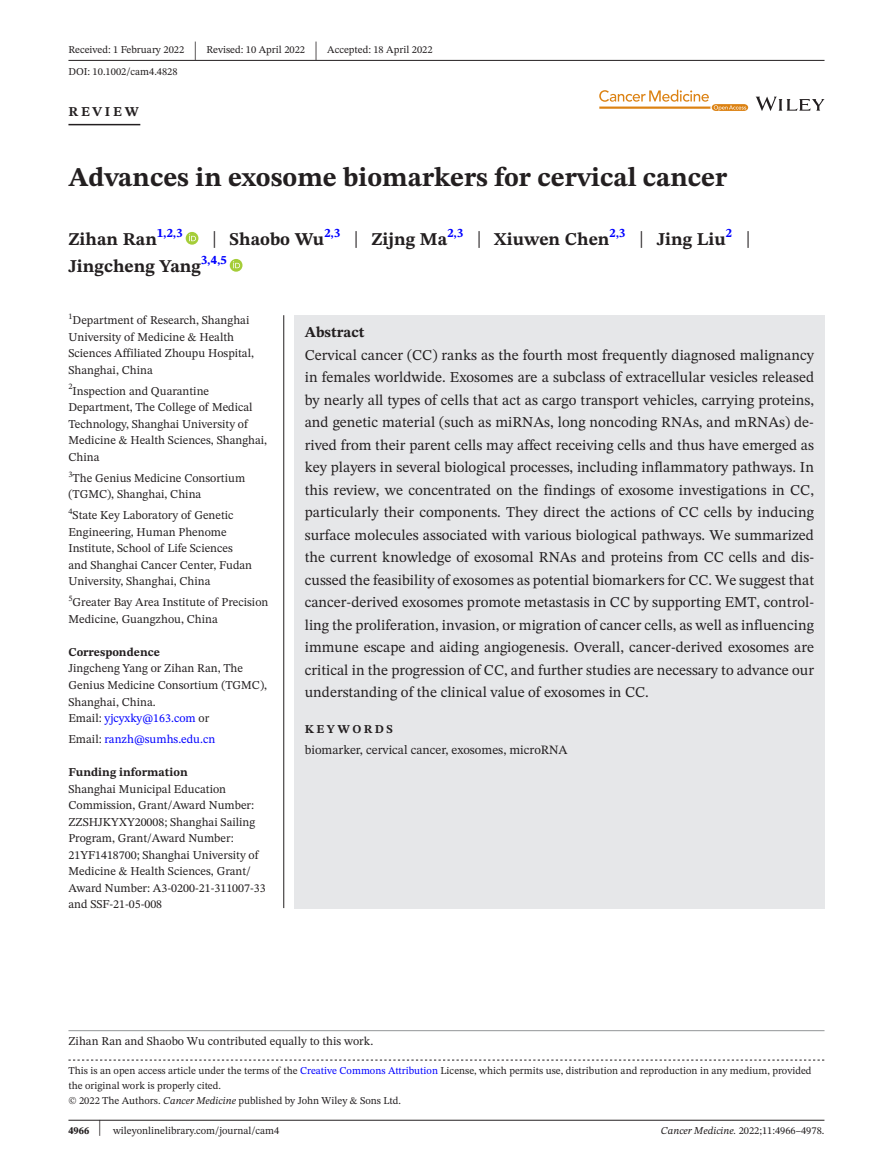
<style>
.page{position:relative;width:893px;height:1174px;background:#fff}
.page>*{position:absolute;margin:0;border:0;box-sizing:border-box;transform-origin:0 0}
.t1{font:700 27px "STIX Two Text";color:#231f20}
.t2{font:25.65px "STIX Two Text";color:#231f20;scale:.49 1}
.t3{font:700 18px/27px "STIX Two Text";color:#231f20}
.t4{font:15px/22.5px "STIX Two Text";color:#231f20;text-align:justify}
.t5{font:700 15px "STIX Two Text";color:#231f20}
.t6{font:700 13.5px "STIX Two Text";letter-spacing:.2em;color:#231f20}
.t7{font:12.75px "STIX Two Text";color:#231f20}
.t8{font:12px/16.5px "STIX Two Text";color:#231f20}
.t9{font:700 12px "STIX Two Text";color:#231f20}
.t10{font:12px "STIX Two Text";color:#00f}
.t11{font:700 12px "STIX Two Text";letter-spacing:.2em;color:#231f20}
.t12{font:10.5px/15px "STIX Two Text";color:#231f20}
.s1{font-weight:400;font-size:23.4px}
.s2{color:#00f}
.s3{color:#231f20}
.s4{font-style:italic}
.s5{font-weight:700}
.s6{font-size:22.2px}
</style>
<div class="page">
<hr style="left:68px;top:1119px;width:756px;height:1px;background:#231f20">
<svg style="left:756px;top:97px;width:68px;height:14px"></svg>
<svg style="left:599px;top:90px;width:149px;height:21px"></svg>
<hr style="left:68px;top:60px;width:756px;height:1px;background:#231f20">
<hr style="left:68px;top:124px;width:72px;height:1px;background:#231f20">
<svg style="left:186px;top:232px;width:12px;height:13px"></svg>
<svg style="left:189px;top:234px;width:7px;height:7px"></svg>
<svg style="left:230px;top:259px;width:12px;height:13px"></svg>
<svg style="left:233px;top:261px;width:7px;height:7px"></svg>
<svg style="left:68px;top:1059px;width:756px;height:1px"></svg>
<hr style="left:68px;top:1030px;width:756px;height:1px;background:#939598">
<hr style="left:283px;top:315px;width:1px;height:593px;background:#231f20">
<div style="left:294px;top:315px;width:530px;height:450px;background:#e6e7e9"></div>
<div style="left:294px;top:764px;width:530px;height:144px;background:#e6e7e9"></div>
<p class="t12" style="left:68px;top:42px;width:117px">Received: 1 February 2022</p>
<h2 class="t2" style="left:194px;top:32px;width:8px">|</h2>
<p class="t12" style="left:206px;top:42px;width:100px">Revised: 10 April 2022</p>
<h2 class="t2" style="left:315px;top:32px;width:8px">|</h2>
<p class="t12" style="left:327px;top:42px;width:107px">Accepted: 18 April 2022</p>
<p class="t12" style="left:68px;top:64px;width:111px">DOI: 10.1002/cam4.4828</p>
<p class="t6" style="left:68px;top:101px;width:72px">REVIEW</p>
<h1 class="t1" style="left:68px;top:158px;width:660px">Advances in exosome biomarkers for cervical cancer</h1>
<p class="t3" style="left:68px;top:226px;width:684px;text-indent:144px"><span class="s1">|</span> Shaobo Wu<sup>2,3</sup> <span class="s1">|</span> Zijng Ma<sup>2,3</sup> <span class="s1">|</span> Xiuwen Chen<sup>2,3</sup> <span class="s1">|</span> Jing Liu<sup>2</sup> <span class="s1">|<br></span>Jingcheng Yang<sup>3,4,5</sup></p>
<p class="t3" style="left:68px;top:226px;width:116px">Zihan Ran<sup>1,2,3</sup></p>
<p class="t8" style="left:68px;top:312px;width:187px"><sup>1</sup>Department of Research, Shanghai<br>University of Medicine &amp; Health<br>Sciences Affiliated Zhoupu Hospital,<br>Shanghai, China</p>
<p class="t8" style="left:68px;top:382px;width:200px"><sup>2</sup>Inspection and Quarantine<br>Department, The College of Medical<br>Technology, Shanghai University of<br>Medicine &amp; Health Sciences, Shanghai,<br>China</p>
<p class="t8" style="left:68px;top:469px;width:178px"><sup>3</sup>The Genius Medicine Consortium (TGMC), Shanghai, China</p>
<p class="t8" style="left:68px;top:507px;width:185px"><sup>4</sup>State Key Laboratory of Genetic<br>Engineering, Human Phenome<br>Institute, School of Life Sciences and Shanghai Cancer Center, Fudan<br>University, Shanghai, China</p>
<p class="t8" style="left:68px;top:594px;width:201px"><sup>5</sup>Greater Bay Area Institute of Precision<br>Medicine, Guangzhou, China</p>
<p class="t9" style="left:68px;top:643px;width:93px">Correspondence</p>
<p class="t8" style="left:68px;top:660px;width:200px">Jingcheng Yang or Zihan Ran, The<br>Genius Medicine Consortium (TGMC),<br>Shanghai, China.<br>Email: <span class="s2">yjcyxky@163.com</span> or</p>
<p class="t10" style="left:68px;top:730px;width:148px"><span class="s3">Email:</span> ranzh@sumhs.edu.cn</p>
<p class="t9" style="left:68px;top:763px;width:121px">Funding information</p>
<p class="t8" style="left:68px;top:780px;width:199px">Shanghai Municipal Education<br>Commission, Grant/Award Number:<br>ZZSHJKYXY20008; Shanghai Sailing<br>Program, Grant/Award Number:<br>21YF1418700; Shanghai University of<br>Medicine &amp; Health Sciences, Grant/<br>Award Number: A3-0200-21-311007-33 and SSF-21-05-008</p>
<p class="t5" style="left:305px;top:321px;width:61px">Abstract</p>
<p class="t4" style="left:305px;top:343px;width:511px">Cervical cancer (CC) ranks as the fourth most frequently diagnosed malignancy in females worldwide. Exosomes are a subclass of extracellular vesicles released by nearly all types of cells that act as cargo transport vehicles, carrying proteins, and genetic material (such as miRNAs, long noncoding RNAs, and mRNAs) de&shy;rived from their parent cells may affect receiving cells and thus have emerged as key players in several biological processes, including inflammatory pathways. In this review, we concentrated on the findings of exosome investigations in CC, particularly their components. They direct the actions of CC cells by inducing surface molecules associated with various biological pathways. We summarized the current knowledge of exosomal RNAs and proteins from CC cells and dis&shy;cussed the feasibility of exosomes as potential biomarkers for CC. We suggest that cancer-derived exosomes promote metastasis in CC by supporting EMT, control&shy;ling the proliferation, invasion, or migration of cancer cells, as well as influencing immune escape and aiding angiogenesis. Overall, cancer-derived exosomes are critical in the progression of CC, and further studies are necessary to advance our understanding of the clinical value of exosomes in CC.</p>
<p class="t11" style="left:305px;top:720px;width:90px">KEYWORDS</p>
<p class="t7" style="left:305px;top:741px;width:264px">biomarker, cervical cancer, exosomes, microRNA</p>
<p class="t8" style="left:68px;top:1032px;width:306px">Zihan Ran and Shaobo Wu contributed equally to this work.</p>
<p class="t12" style="left:68px;top:1063px;width:745px">This is an open access article under the terms of the <span class="s2">Creative Commons Attribution</span> License, which permits use, distribution and reproduction in any medium, provided the original work is properly cited.<br>© 2022 The Authors. <span class="s4">Cancer Medicine</span> published by John Wiley &amp; Sons Ltd.</p>
<p class="t12" style="left:68px;top:1123px;width:212px"><span class="s5">4966</span> <span class="s6">|</span> wileyonlinelibrary.com/journal/cam4</p>
<p class="t12" style="left:661px;top:1123px;width:165px"><span class="s4">Cancer Medicine.</span> 2022;11:4966–4978.</p>
</div>
